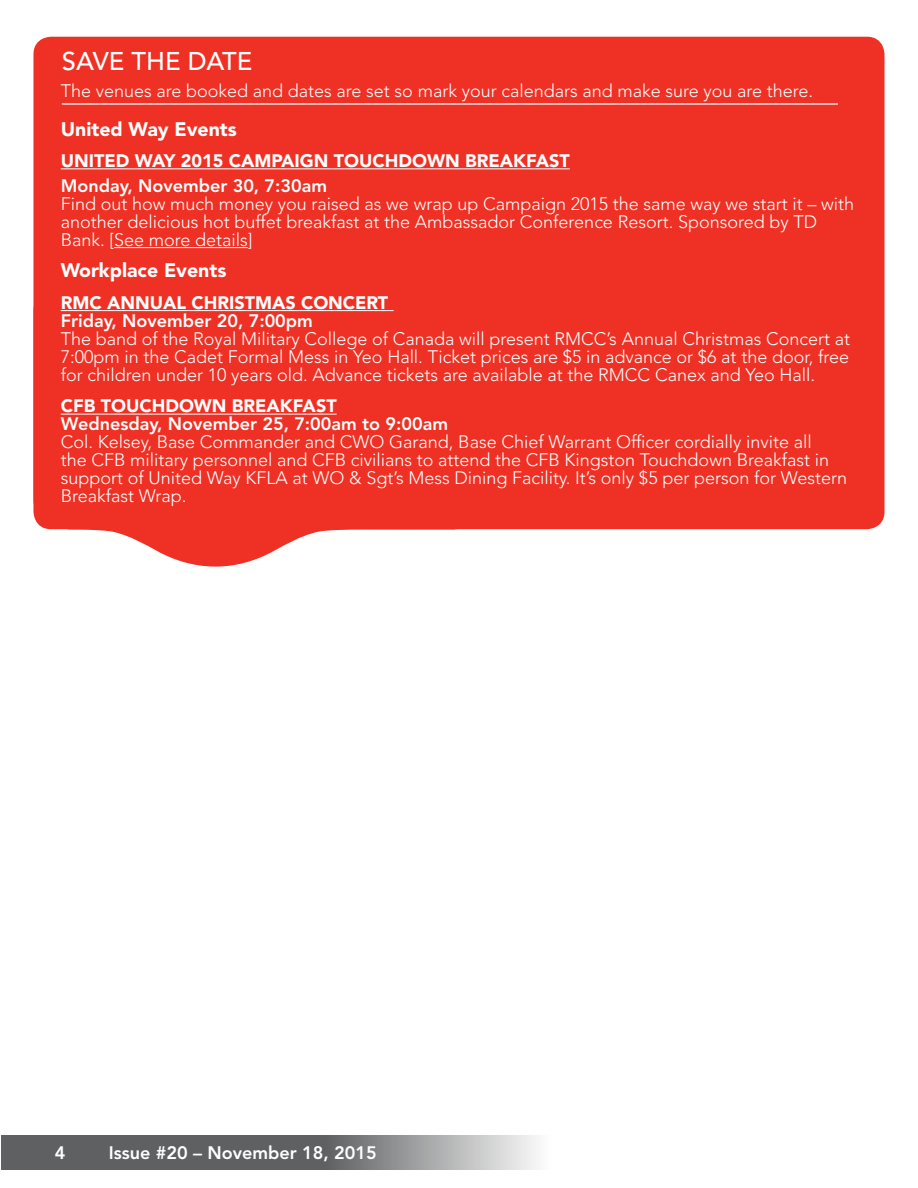
<style>
.page{position:relative;width:918px;height:1188px;background:#fff}
.page>*{position:absolute;margin:0;border:0;box-sizing:border-box;transform-origin:0 0}
.t1{font:500 25.5px "Avenir LT Std";color:#fff}
.t2{font:900 19.5px "Avenir LT Std";color:#fff}
.t3{font:300 18px/18px "Avenir LT Std";color:#fff}
.t4{font:800 18px "Avenir LT Std";color:#fff}
.t5{font:900 18px "Avenir LT Std";color:#fff}
</style>
<div class="page">
<svg style="left:1px;top:1135px;width:536px;height:34px;background:#7c7c7e"></svg>
<svg style="left:35px;top:520px;width:434px;height:47px"></svg>
<div style="left:33px;top:37px;width:852px;height:492px;background:#ee3124;border-radius:18px"></div>
<hr style="left:61px;top:168px;width:509px;height:1px;background:#fff">
<hr style="left:114px;top:247px;width:134px;height:1px;background:#fff">
<hr style="left:61px;top:310px;width:333px;height:1px;background:#fff">
<hr style="left:61px;top:414px;width:276px;height:1px;background:#fff">
<hr style="left:62px;top:103px;width:776px;height:2px;background:#fff">
<h1 class="t1" style="left:62px;top:46px;width:192px">SAVE THE DATE</h1>
<p class="t3" style="left:61px;top:82px;width:754px">The venues are booked and dates are set so mark your calendars and make sure you are there.</p>
<p class="t2" style="left:61px;top:117px;width:178px">United Way Events</p>
<p class="t5" style="left:61px;top:150px;width:511px">UNITED WAY 2015 CAMPAIGN TOUCHDOWN BREAKFAST</p>
<p class="t4" style="left:61px;top:175px;width:268px">Monday, November 30, 7:30am</p>
<p class="t3" style="left:61px;top:195px;width:795px">Find out how much money you raised as we wrap up Campaign 2015 the same way we start it – with another delicious hot buffet breakfast at the Ambassador Conference Resort. Sponsored by TD<br>Bank. [See more details]</p>
<p class="t2" style="left:61px;top:259px;width:167px">Workplace Events</p>
<p class="t5" style="left:61px;top:292px;width:329px">RMC ANNUAL CHRISTMAS CONCERT</p>
<p class="t4" style="left:61px;top:310px;width:254px">Friday, November 20, 7:00pm</p>
<p class="t3" style="left:61px;top:330px;width:791px;text-align:justify">The band of the Royal Military College of Canada will present RMCC’s Annual Christmas Concert at 7:00pm in the Cadet Formal Mess in Yeo Hall. Ticket prices are $5 in advance or $6 at the door, free for children under 10 years old. Advance tickets are available at the RMCC Canex and Yeo Hall.</p>
<p class="t5" style="left:61px;top:395px;width:277px">CFB TOUCHDOWN BREAKFAST</p>
<p class="t4" style="left:61px;top:413px;width:389px">Wednesday, November 25, 7:00am to 9:00am</p>
<p class="t3" style="left:61px;top:433px;width:788px">Col. Kelsey, Base Commander and CWO Garand, Base Chief Warrant Officer cordially invite all<br>the CFB military personnel and CFB civilians to attend the CFB Kingston Touchdown Breakfast in support of United Way KFLA at WO &amp; Sgt’s Mess Dining Facility. It’s only $5 per person for Western Breakfast Wrap.</p>
<p class="t4" style="left:55px;top:1142px;width:12px">4</p>
<p class="t4" style="left:109px;top:1142px;width:269px">Issue #20 – November 18, 2015</p>
</div>
